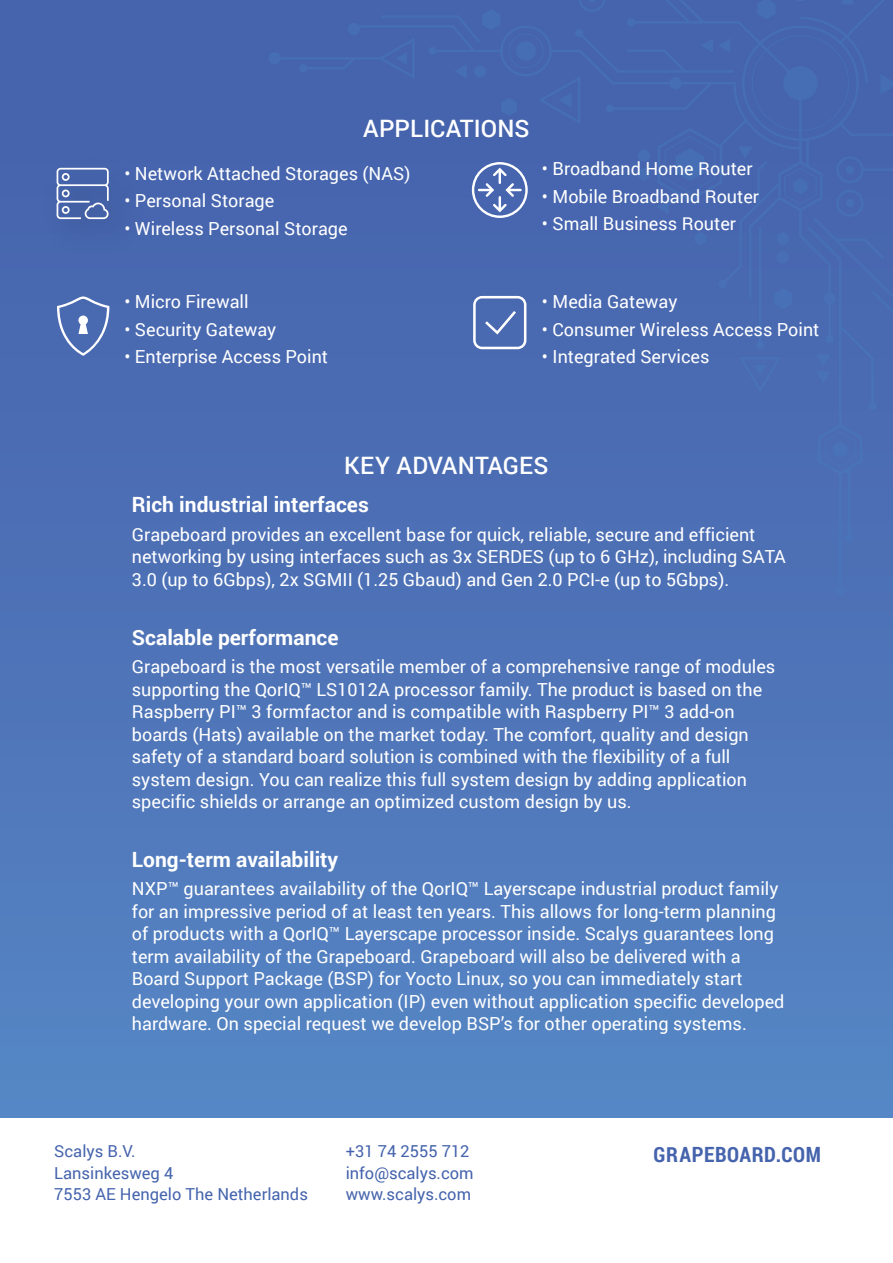
<style>
.page{position:relative;width:893px;height:1263px;background:#fff}
.page>*{position:absolute;margin:0;border:0;box-sizing:border-box;transform-origin:0 0}
.t1{font:500 24px "Roboto";letter-spacing:.005em;color:#fff}
.t2{font:700 21px "Roboto";color:#fff}
.t3{font:700 21px "Roboto Condensed";letter-spacing:.03em;color:#4564ad}
.t4{font:18px/22.5px "Roboto";color:#fff}
.t5{font:16.5px/21.3px "Roboto";color:#4564ad}
</style>
<div class="page">
<div style="left:0;top:0;width:893px;height:1117px;background:linear-gradient(to bottom,#445faa,#5684c3)"></div>
<div style="left:348px;top:0;width:545px;height:343px;background:#4766af"></div>
<div style="left:638px;top:168px;width:12px;height:12px;background:#466eb5;border-radius:50%"></div>
<div style="left:638px;top:150px;width:12px;height:12px;background:#466eb5;border-radius:50%"></div>
<svg style="left:787px;top:0;width:27px;height:1px"></svg>
<svg style="left:656px;top:200px;width:13px;height:14px"></svg>
<svg style="left:757px;top:0;width:19px;height:19px"></svg>
<svg style="left:695px;top:232px;width:11px;height:13px"></svg>
<svg style="left:840px;top:0;width:14px;height:5px"></svg>
<div style="left:783px;top:66px;width:35px;height:34px;background:#466eb5;border-radius:50%"></div>
<svg style="left:665px;top:136px;width:50px;height:57px"></svg>
<svg style="left:269px;top:0;width:464px;height:124px"></svg>
<div style="left:738px;top:146px;width:155px;height:449px;background:#4a6bb2"></div>
<svg style="left:57px;top:296px;width:52px;height:60px"></svg>
<svg style="left:472px;top:162px;width:56px;height:56px"></svg>
<svg style="left:473px;top:296px;width:53px;height:53px"></svg>
<div style="left:31px;top:142px;width:129px;height:128px;background:#4665ae"></div>
<svg style="left:57px;top:168px;width:52px;height:51px"></svg>
<h1 class="t1" style="left:363px;top:112px;width:168px">APPLICATIONS</h1>
<p class="t4" style="left:124px;top:161px;width:287px">• Network Attached Storages (NAS)</p>
<p class="t4" style="left:124px;top:189px;width:151px">• Personal Storage</p>
<p class="t4" style="left:124px;top:216px;width:225px">• Wireless Personal Storage</p>
<p class="t4" style="left:542px;top:157px;width:212px">• Broadband Home Router</p>
<p class="t4" style="left:542px;top:184px;width:219px">• Mobile Broadband Router</p>
<p class="t4" style="left:542px;top:212px;width:196px">• Small Business Router</p>
<p class="t4" style="left:124px;top:290px;width:126px">• Micro Firewall</p>
<p class="t4" style="left:124px;top:317px;width:153px">• Security Gateway</p>
<p class="t4" style="left:124px;top:345px;width:205px">• Enterprise Access Point</p>
<p class="t4" style="left:542px;top:290px;width:137px">• Media Gateway</p>
<p class="t4" style="left:542px;top:317px;width:279px">• Consumer Wireless Access Point</p>
<p class="t4" style="left:542px;top:345px;width:169px">• Integrated Services</p>
<h1 class="t1" style="left:344px;top:448px;width:206px">KEY ADVANTAGES</h1>
<p class="t2" style="left:132px;top:490px;width:238px">Rich industrial interfaces</p>
<p class="t4" style="left:132px;top:522px;width:656px">Grapeboard provides an excellent base for quick, reliable, secure and efficient networking by using interfaces such as 3x SERDES (up to 6 GHz), including SATA<br>3.0 (up to 6Gbps), 2x SGMII (1.25 Gbaud) and Gen 2.0 PCI-e (up to 5Gbps).</p>
<p class="t2" style="left:132px;top:622px;width:208px">Scalable performance</p>
<p class="t4" style="left:132px;top:655px;width:645px">Grapeboard is the most versatile member of a comprehensive range of modules supporting the QorIQ™ LS1012A processor family. The product is based on the Raspberry PI™ 3 formfactor and is compatible with Raspberry PI™ 3 add-on boards (Hats) available on the market today. The comfort, quality and design safety of a standard board solution is combined with the flexibility of a full system design. You can realize this full system design by adding application specific shields or arrange an optimized custom design by us.</p>
<p class="t2" style="left:132px;top:844px;width:208px">Long-term availability</p>
<p class="t4" style="left:132px;top:877px;width:654px">NXP™ guarantees availability of the QorIQ™ Layerscape industrial product family for an impressive period of at least ten years. This allows for long-term planning of products with a QorIQ™ Layerscape processor inside. Scalys guarantees long term availability of the Grapeboard. Grapeboard will also be delivered with a Board Support Package (BSP) for Yocto Linux, so you can immediately start developing your own application (IP) even without application specific developed hardware. On special request we develop BSP’s for other operating systems.</p>
<p class="t5" style="left:54px;top:1140px;width:255px">Scalys B.V.<br>Lansinkesweg 4<br>7553 AE Hengelo The Netherlands</p>
<p class="t5" style="left:346px;top:1140px;width:129px">+31 74 2555 712 info@scalys.com www.scalys.com</p>
<p class="t3" style="left:653px;top:1139px;width:169px">GRAPEBOARD.COM</p>
</div>
